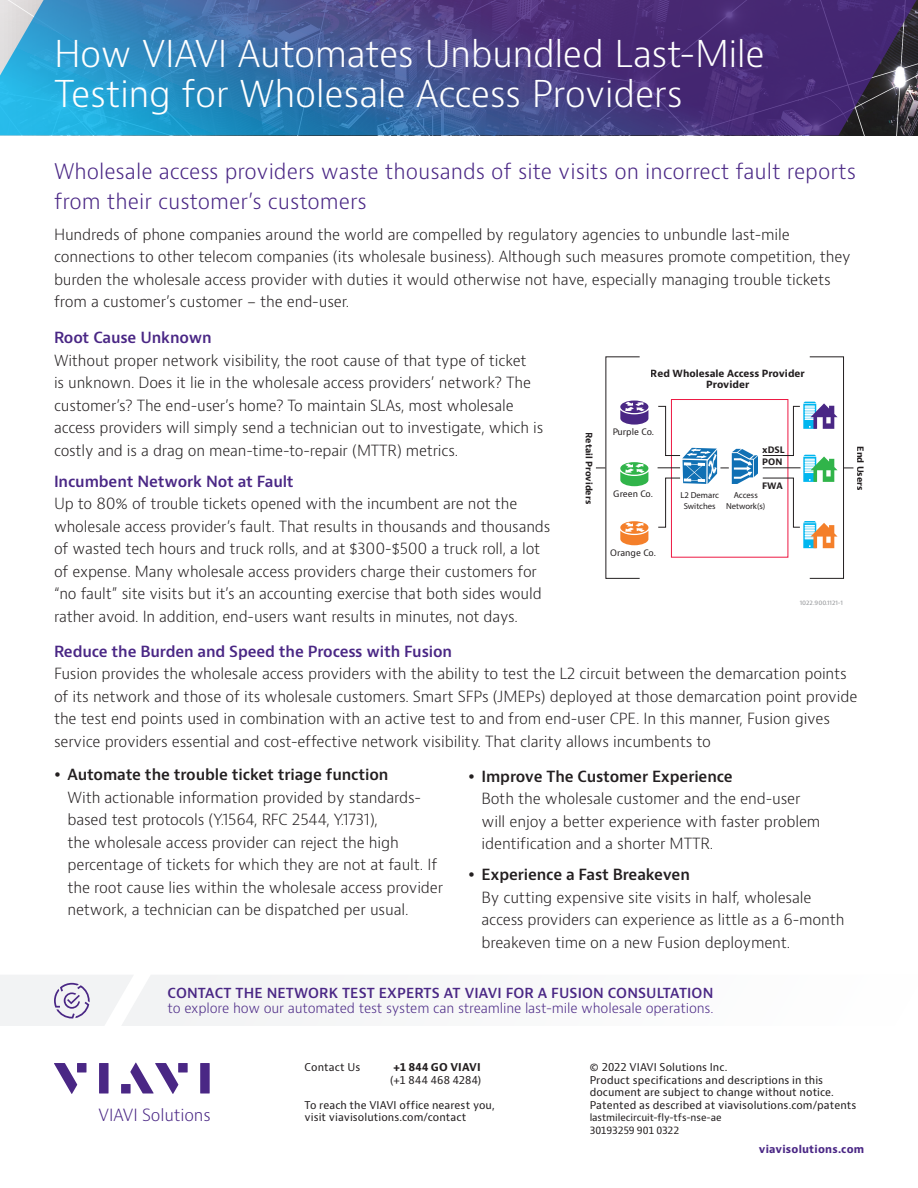
<style>
.page{position:relative;width:918px;height:1188px;background:#fff}
.page>*{position:absolute;margin:0;border:0;box-sizing:border-box;transform-origin:0 0}
.Cover_headline_28_33{font:300 36px/40.5px "Bernino Sans";letter-spacing:-.015em;color:#fff}
.Cover_headline_28_33-2{font:300 21px/30px "Bernino Sans";color:#4a2785}
.Bulleted_text_7_5_12{font:300 16.35px "Bernino Sans";letter-spacing:-.01em;color:#4a2785}
.P_10_16{font:300 15px/22.5px "Bernino Sans";letter-spacing:-.01em;color:#231f20}
.H2_Heading_Purple_12{font:300 15px/22.5px "Bernino Sans";letter-spacing:-.01em;color:#231f20}
.P_10_16-2{font:300 13.5px/15px "Bernino Sans";letter-spacing:-.01em;color:#4a2785}
.FOOTER_TEMPLATE_-_Si{font:10.5px/12.6px "Bernino Sans";letter-spacing:.01em;color:#231f20}
.VS_running_foot{font:700 10.5px "Bernino Sans";letter-spacing:.02em;color:#4a2785}
.FOOTER_TEMPLATE_-_Si-2{font:9.75px "Bernino Sans";letter-spacing:-.01em;color:#231f20}
.t1{font:700 9.6px/11.6px "Bernino Sans";color:#231f20;text-align:center}
.t2{font:700 8.7px "Bernino Sans";color:#231f20}
.t3{font:8.7px/10.4px "Myriad Pro";color:#231f20;text-align:center}
.t4{font:8.7px "Bernino Sans";color:#231f20}
.t5{font:6.3px "Bernino Sans";color:#939598}
.s1{font-weight:600;color:#4a2785}
.s2{font-weight:600}
.s3{font-weight:700}
</style>
<div class="page">
<svg style="left:0;top:0;width:918px;height:135px;background:#405996"></svg>
<div style="left:809px;top:356px;width:35px;height:223px;border:1px solid #231f20"></div>
<div style="left:671px;top:399px;width:117px;height:159px;border:1px solid #ed1943"></div>
<svg style="left:620px;top:401px;width:28px;height:24px"></svg>
<svg style="left:620px;top:462px;width:28px;height:24px"></svg>
<svg style="left:620px;top:521px;width:28px;height:24px"></svg>
<svg style="left:658px;top:402px;width:180px;height:146px"></svg>
<svg style="left:0;top:975px;width:330px;height:51px"></svg>
<svg style="left:54px;top:1063px;width:23px;height:31px"></svg>
<div style="left:77px;top:1063px;width:10px;height:10px;background:#4a2785"></div>
<div style="left:99px;top:1063px;width:10px;height:31px;background:#4a2785"></div>
<div style="left:178px;top:1063px;width:10px;height:10px;background:#4a2785"></div>
<div style="left:200px;top:1063px;width:10px;height:31px;background:#4a2785"></div>
<svg style="left:130px;top:1063px;width:48px;height:31px"></svg>
<div style="left:121px;top:1084px;width:10px;height:10px;background:#4a2785"></div>
<p class="Cover_headline_28_33" style="left:54px;top:34px;width:712px">How VIAVI Automates Unbundled Last-Mile<br>Testing for Wholesale Access Providers</p>
<p class="Cover_headline_28_33-2" style="left:54px;top:156px;width:804px">Wholesale access providers waste thousands of site visits on incorrect fault reports from their customer’s customers</p>
<p class="P_10_16" style="left:54px;top:223px;width:798px">Hundreds of phone companies around the world are compelled by regulatory agencies to unbundle last-mile connections to other telecom companies (its wholesale business). Although such measures promote competition, they burden the wholesale access provider with duties it would otherwise not have, especially managing trouble tickets from a customer’s customer ‒ the end-user.</p>
<p class="P_10_16" style="left:54px;top:327px;width:491px"><span class="s1">Root Cause Unknown<br></span>Without proper network visibility, the root cause of that type of ticket<br>is unknown. Does it lie in the wholesale access providers’ network? The customer’s? The end-user’s home? To maintain SLAs, most wholesale access providers will simply send a technician out to investigate, which is costly and is a drag on mean-time-to-repair (MTTR) metrics.</p>
<p class="P_10_16" style="left:54px;top:470px;width:498px"><span class="s1">Incumbent Network Not at Fault<br></span>Up to 80% of trouble tickets opened with the incumbent are not the wholesale access provider’s fault. That results in thousands and thousands of wasted tech hours and truck rolls, and at $300-$500 a truck roll, a lot of expense. Many wholesale access providers charge their customers for “no fault” site visits but it’s an accounting exercise that both sides would rather avoid. In addition, end-users want results in minutes, not days.</p>
<p class="t2" style="left:595px;top:432px;width:73px;rotate:90deg">Retail Providers</p>
<p class="t1" style="left:651px;top:368px;width:156px">Red Wholesale Access Provider<br>Provider</p>
<p class="t4" style="left:612px;top:426px;width:43px">Purple Co.</p>
<p class="t4" style="left:613px;top:488px;width:41px">Green Co.</p>
<p class="t4" style="left:610px;top:547px;width:47px">Orange Co.</p>
<p class="t2" style="left:762px;top:444px;width:24px">xDSL</p>
<p class="t2" style="left:762px;top:480px;width:22px">FWA</p>
<p class="t2" style="left:762px;top:457px;width:22px">PON</p>
<p class="t3" style="left:680px;top:490px;width:40px">L2 Demarc<br>Switches</p>
<p class="t3" style="left:726px;top:490px;width:41px">Access<br>Network(s)</p>
<p class="t2" style="left:866px;top:446px;width:46px;rotate:90deg">End Users</p>
<p class="t5" style="left:800px;top:598px;width:45px">1022.900.1121-1</p>
<p class="H2_Heading_Purple_12" style="left:54px;top:640px;width:805px"><span class="s1">Reduce the Burden and Speed the Process with Fusion<br></span>Fusion provides the wholesale access providers with the ability to test the L2 circuit between the demarcation points of its network and those of its wholesale customers. Smart SFPs (JMEPs) deployed at those demarcation point provide the test end points used in combination with an active test to and from end-user CPE. In this manner, Fusion gives service providers essential and cost-effective network visibility. That clarity allows incumbents to</p>
<p class="H2_Heading_Purple_12" style="left:68px;top:764px;width:377px"><span class="s2">Automate the trouble ticket triage function<br></span>With actionable information provided by standards&shy;based test protocols (Y.1564, RFC 2544, Y.1731),<br>the wholesale access provider can reject the high percentage of tickets for which they are not at fault. If the root cause lies within the wholesale access provider network, a technician can be dispatched per usual.</p>
<p class="H2_Heading_Purple_12" style="left:482px;top:765px;width:340px"><span class="s2">Improve The Customer Experience<br></span>Both the wholesale customer and the end-user will enjoy a better experience with faster problem identification and a shorter MTTR.</p>
<p class="H2_Heading_Purple_12" style="left:482px;top:864px;width:365px"><span class="s2">Experience a Fast Breakeven<br></span>By cutting expensive site visits in half, wholesale access providers can experience as little as a 6-month breakeven time on a new Fusion deployment.</p>
<p class="P_10_16-2" style="left:168px;top:986px;width:547px"><span class="s2">CONTACT THE NETWORK TEST EXPERTS AT VIAVI FOR A FUSION CONSULTATION </span>to explore how our automated test system can streamline last-mile wholesale operations.</p>
<p class="Bulleted_text_7_5_12" style="left:99px;top:1105px;width:114px">VIAVI Solutions</p>
<p class="FOOTER_TEMPLATE_-_Si" style="left:305px;top:1061px;width:57px">Contact Us</p>
<p class="FOOTER_TEMPLATE_-_Si" style="left:390px;top:1061px;width:93px"><span class="s3">+1 844 GO VIAVI </span>(+1 844 468 4284)</p>
<p class="FOOTER_TEMPLATE_-_Si" style="left:305px;top:1099px;width:192px">To reach the VIAVI office nearest you, visit viavisolutions.com/contact</p>
<p class="FOOTER_TEMPLATE_-_Si" style="left:590px;top:1061px;width:246px">© 2022 VIAVI Solutions Inc.<br>Product specifications and descriptions in this document are subject to change without notice.</p>
<p class="FOOTER_TEMPLATE_-_Si" style="left:590px;top:1099px;width:268px">Patented as described at viavisolutions.com/patents</p>
<p class="FOOTER_TEMPLATE_-_Si-2" style="left:590px;top:1112px;width:133px">lastmilecircuit-fly-tfs-nse-ae</p>
<p class="FOOTER_TEMPLATE_-_Si-2" style="left:590px;top:1124px;width:91px">30193259 901 0322</p>
<p class="VS_running_foot" style="left:759px;top:1143px;width:107px">viavisolutions.com</p>
</div>
